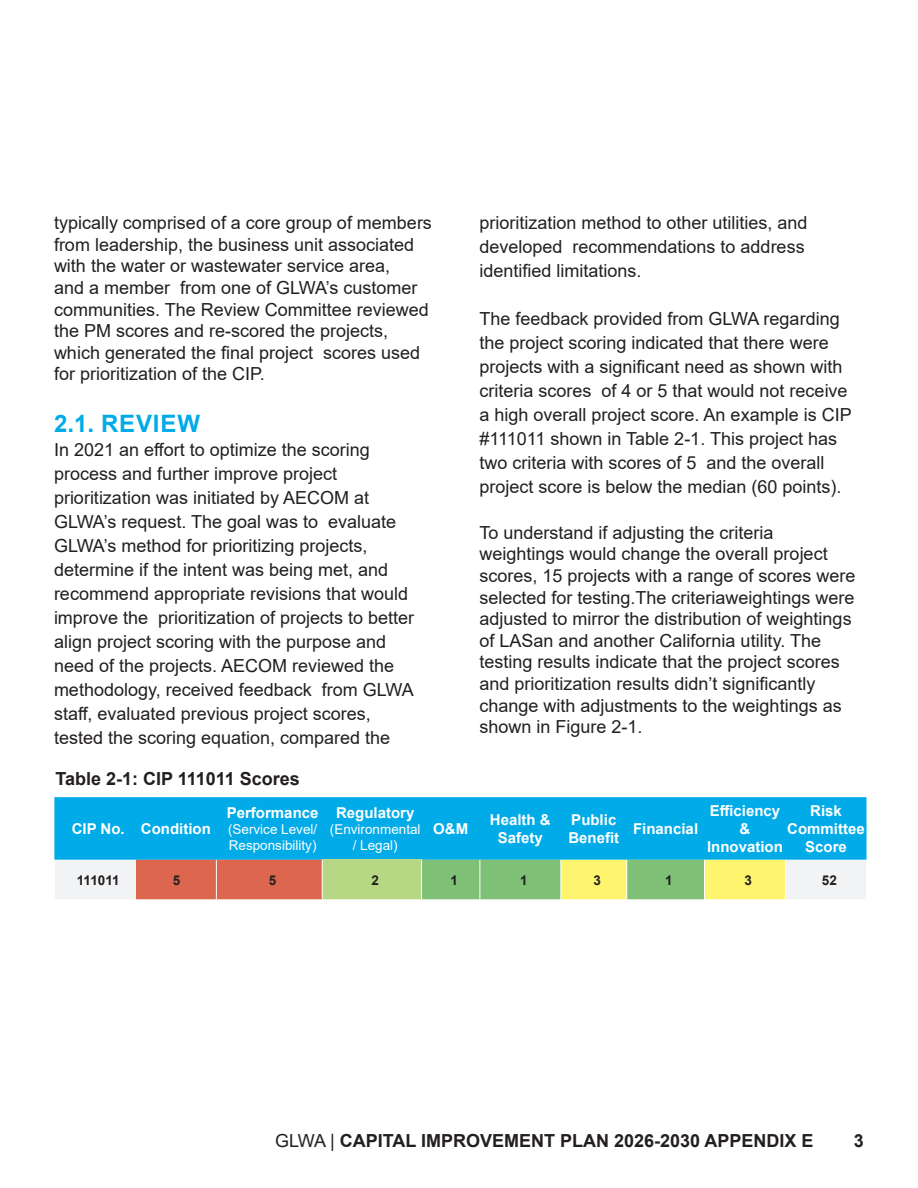
<style>
.page{position:relative;width:918px;height:1188px;background:#fff}
.page>*{position:absolute;margin:0;border:0;box-sizing:border-box;transform-origin:0 0}
.t1{font:700 24px "Arial";letter-spacing:.035em;color:#00abe8}
.t2{font:18px/24px "Arial";color:#231f20}
.t3{font:700 18px "Arial";color:#231f20}
.Table_Header{font:700 15px/18px "Arial";color:#fff;text-align:center}
.GLWA_Table_body_Text{font:700 15px "Arial";color:#fff}
.GLWA_Table_body_Text-2{font:13.5px/16.2px "Arial";color:#fff}
.GLWA_Table_body_Text-3{font:700 13.5px "Arial";letter-spacing:-.025em;color:#231f20}
.s1{font-weight:400}
</style>
<div class="page">
<div style="left:54px;top:797px;width:813px;height:63px;background:#00abe8"></div>
<svg style="left:55px;top:860px;width:811px;height:39px"></svg>
<hr style="left:135px;top:860px;width:1px;height:39px;background:#fff">
<hr style="left:216px;top:860px;width:1px;height:39px;background:#fff">
<hr style="left:322px;top:860px;width:1px;height:39px;background:#fff">
<hr style="left:421px;top:860px;width:1px;height:39px;background:#fff">
<hr style="left:480px;top:860px;width:1px;height:39px;background:#fff">
<hr style="left:561px;top:860px;width:1px;height:39px;background:#fff">
<hr style="left:626px;top:860px;width:1px;height:39px;background:#fff">
<hr style="left:704px;top:860px;width:1px;height:39px;background:#fff">
<hr style="left:785px;top:860px;width:1px;height:39px;background:#fff">
<p class="t2" style="left:54px;top:212px;width:379px;line-height:21.6px">typically comprised of a core group of members from leadership, the business unit associated with the water or wastewater service area,<br>and a member from one of GLWA’s customer communities. The Review Committee reviewed the PM scores and re-scored the projects, which generated the final project scores used for prioritization of the CIP.</p>
<p class="t1" style="left:54px;top:406px;width:148px">2.1. REVIEW</p>
<p class="t2" style="left:54px;top:437px;width:362px">In 2021 an effort to optimize the scoring process and further improve project prioritization was initiated by AECOM at GLWA’s request. The goal was to evaluate GLWA’s method for prioritizing projects, determine if the intent was being met, and recommend appropriate revisions that would improve the prioritization of projects to better align project scoring with the purpose and need of the projects. AECOM reviewed the methodology, received feedback from GLWA staff, evaluated previous project scores, tested the scoring equation, compared the</p>
<p class="t3" style="left:55px;top:766px;width:246px">Table 2-1: CIP 111011 Scores</p>
<p class="t2" style="left:480px;top:211px;width:330px">prioritization method to other utilities, and developed recommendations to address identified limitations.</p>
<p class="t2" style="left:480px;top:307px;width:374px">The feedback provided from GLWA regarding the project scoring indicated that there were projects with a significant need as shown with criteria scores of 4 or 5 that would not receive a high overall project score. An example is CIP #111011 shown in Table 2-1. This project has two criteria with scores of 5 and the overall project score is below the median (60 points).</p>
<p class="t2" style="left:480px;top:521px;width:378px;line-height:21.6px">To understand if adjusting the criteria weightings would change the overall project scores, 15 projects with a range of scores were selected for testing.The criteriaweightings were adjusted to mirror the distribution of weightings of LASan and another California utility. The testing results indicate that the project scores and prioritization results didn’t significantly change with adjustments to the weightings as shown in Figure 2-1.</p>
<p class="Table_Header" style="left:72px;top:820px;width:55px">CIP No.</p>
<p class="Table_Header" style="left:141px;top:820px;width:71px">Condition</p>
<p class="GLWA_Table_body_Text" style="left:227px;top:802px;width:93px">Performance</p>
<p class="GLWA_Table_body_Text-2" style="left:228px;top:821px;width:91px">(Service Level/<br>Responsibility)</p>
<p class="GLWA_Table_body_Text" style="left:336px;top:802px;width:80px">Regulatory</p>
<p class="GLWA_Table_body_Text-2" style="left:330px;top:821px;width:92px;text-align:center">(Environmental / Legal)</p>
<p class="Table_Header" style="left:433px;top:820px;width:36px">O&amp;M</p>
<p class="Table_Header" style="left:490px;top:811px;width:62px">Health &amp;<br>Safety</p>
<p class="Table_Header" style="left:568px;top:811px;width:52px;text-align:left">Public<br>Benefit</p>
<p class="Table_Header" style="left:633px;top:820px;width:67px">Financial</p>
<p class="Table_Header" style="left:707px;top:802px;width:77px">Efficiency &amp;<br>Innovation</p>
<p class="Table_Header" style="left:787px;top:802px;width:79px">Risk<br>Committee<br>Score</p>
<p class="GLWA_Table_body_Text-3" style="left:77px;top:870px;width:44px">111011</p>
<p class="GLWA_Table_body_Text-3" style="left:173px;top:870px;width:9px">5</p>
<p class="GLWA_Table_body_Text-3" style="left:269px;top:870px;width:9px">5</p>
<p class="GLWA_Table_body_Text-3" style="left:372px;top:870px;width:9px">2</p>
<p class="GLWA_Table_body_Text-3" style="left:450px;top:870px;width:9px">1</p>
<p class="GLWA_Table_body_Text-3" style="left:520px;top:870px;width:9px">1</p>
<p class="GLWA_Table_body_Text-3" style="left:593px;top:870px;width:9px">3</p>
<p class="GLWA_Table_body_Text-3" style="left:665px;top:870px;width:9px">1</p>
<p class="GLWA_Table_body_Text-3" style="left:745px;top:870px;width:9px">3</p>
<p class="GLWA_Table_body_Text-3" style="left:822px;top:870px;width:17px">52</p>
<p class="t3" style="left:275px;top:1128px;width:540px"><span class="s1">GLWA |</span> CAPITAL IMPROVEMENT PLAN 2026-2030 APPENDIX E</p>
<p class="t3" style="left:854px;top:1128px;width:12px">3</p>
</div>
